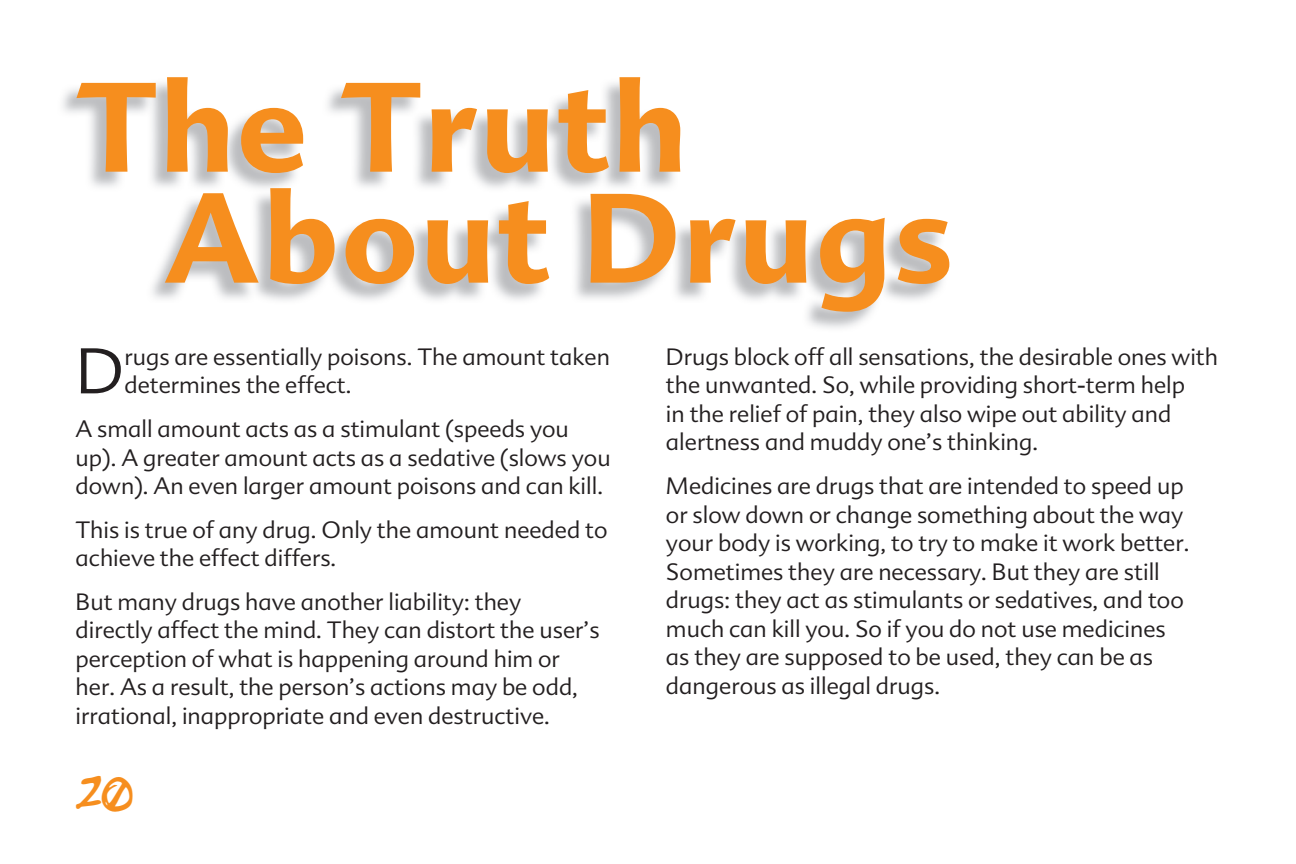
<style>
.page{position:relative;width:1296px;height:864px;background:#fff}
.page>*{position:absolute;margin:0;border:0;box-sizing:border-box;transform-origin:0 0}
.t1{font:700 120.6px/111px "Advert";letter-spacing:.03em;color:#f68e1e}
.t2{font:300 61.2px "Advert";color:#231f20}
.t3{font:36px "Serpico Accented";color:#f68e1e}
.t4{font:300 22.5px/28.5px "Advert";color:#231f20}
</style>
<div class="page">
<h1 class="t1" style="left:164px;top:71px;width:789px;text-indent:-89px">The Truth<br>About Drugs</h1>
<h2 class="t2" style="left:76px;top:335px;width:50px">D</h2>
<p class="t4" style="left:124px;top:343px;width:487px">rugs are essentially poisons. The amount taken determines the effect.</p>
<p class="t4" style="left:76px;top:415px;width:537px">A small amount acts as a stimulant (speeds you up). A greater amount acts as a sedative (slows you down). An even larger amount poisons and can kill.</p>
<p class="t4" style="left:76px;top:516px;width:533px">This is true of any drug. Only the amount needed to achieve the effect differs.</p>
<p class="t4" style="left:76px;top:588px;width:526px">But many drugs have another liability: they directly affect the mind. They can distort the user’s perception of what is happening around him or her. As a result, the person’s actions may be odd, irrational, inappropriate and even destructive.</p>
<p class="t4" style="left:666px;top:343px;width:554px">Drugs block off all sensations, the desirable ones with the unwanted. So, while providing short‑term help<br>in the relief of pain, they also wipe out ability and alertness and muddy one’s thinking.</p>
<p class="t4" style="left:666px;top:472px;width:525px">Medicines are drugs that are intended to speed up or slow down or change something about the way your body is working, to try to make it work better.<br>Sometimes they are necessary. But they are still drugs: they act as stimulants or sedatives, and too much can kill you. So if you do not use medicines as they are supposed to be used, they can be as dangerous as illegal drugs.</p>
<h3 class="t3" style="left:76px;top:774px;width:59px">20</h3>
</div>
